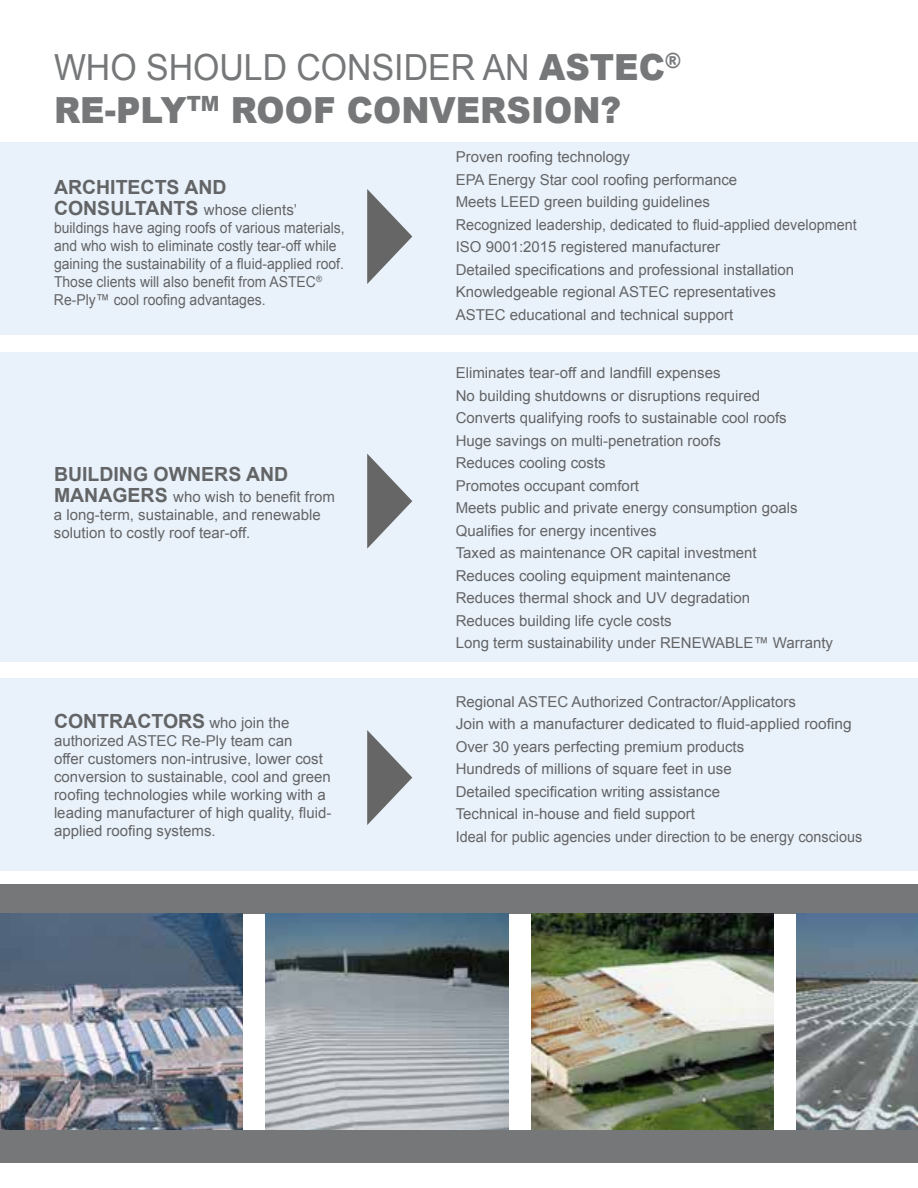
<style>
.page{position:relative;width:918px;height:1188px;background:#fff}
.page>*{position:absolute;margin:0;border:0;box-sizing:border-box;transform-origin:0 0}
.t1{font:900 36px/43.2px "Arial";color:#757779;scale:.94 1}
.t2{font:700 19.5px "Arial";color:#636466}
.t3{font:15px/22.5px "Arial";color:#636466}
.s1{font-weight:400}
.s2{font-weight:700;font-size:19.5px}
.s3{font-weight:400;font-size:15px}
</style>
<div class="page">
<div style="left:0;top:678px;width:918px;height:192px;background:#e9f2fb"></div>
<div style="left:0;top:352px;width:918px;height:310px;background:#e9f2fb"></div>
<div style="left:0;top:143px;width:918px;height:192px;background:#e9f2fb"></div>
<div style="left:0;top:884px;width:918px;height:279px;background:#757779"></div>
<div style="left:0;top:914px;width:918px;height:215px;background:#fff"></div>
<img style="left:266px;top:914px;width:242px;height:216px">
<img style="left:0;top:914px;width:243px;height:216px">
<img style="left:531px;top:914px;width:243px;height:216px">
<img style="left:796px;top:914px;width:122px;height:216px">
<svg style="left:367px;top:189px;width:45px;height:95px"></svg>
<svg style="left:367px;top:454px;width:45px;height:95px"></svg>
<svg style="left:367px;top:730px;width:45px;height:95px"></svg>
<h1 class="t1" style="left:54px;top:45px;width:668px"><span class="s1">WHO SHOULD CONSIDER AN</span> ASTEC<sup>®<br></sup>RE-PLY<sup>TM</sup> ROOF CONVERSION?</h1>
<p class="t3" style="left:456px;top:146px;width:402px">Proven roofing technology<br>EPA Energy Star cool roofing performance<br>Meets LEED green building guidelines<br>Recognized leadership, dedicated to fluid-applied development ISO 9001:2015 registered manufacturer<br>Detailed specifications and professional installation Knowledgeable regional ASTEC representatives<br>ASTEC educational and technical support</p>
<h2 class="t2" style="left:54px;top:174px;width:174px">ARCHITECTS AND</h2>
<p class="t3" style="left:54px;top:201px;width:292px;line-height:18px"><span class="s2">CONSULTANTS</span> whose clients’ buildings have aging roofs of various materials, and who wish to eliminate costly tear-off while gaining the sustainability of a fluid-applied roof.<br>Those clients will also benefit from ASTEC<sup>® </sup>Re-Ply™ cool roofing advantages.</p>
<h2 class="t2" style="left:54px;top:461px;width:236px">BUILDING OWNERS AND</h2>
<p class="t3" style="left:54px;top:488px;width:282px;line-height:18px"><span class="s2">MANAGERS</span> who wish to benefit from a long-term, sustainable, and renewable solution to costly roof tear-off.</p>
<h2 class="t2" style="left:54px;top:708px;width:237px">CONTRACTORS <span class="s3">who join the</span></h2>
<p class="t3" style="left:54px;top:732px;width:279px;line-height:18px">authorized ASTEC Re-Ply team can<br>offer customers non-intrusive, lower cost conversion to sustainable, cool and green roofing technologies while working with a leading manufacturer of high quality, fluid&shy;applied roofing systems.</p>
<p class="t3" style="left:456px;top:362px;width:379px">Eliminates tear-off and landfill expenses<br>No building shutdowns or disruptions required<br>Converts qualifying roofs to sustainable cool roofs<br>Huge savings on multi-penetration roofs<br>Reduces cooling costs<br>Promotes occupant comfort<br>Meets public and private energy consumption goals Qualifies for energy incentives<br>Taxed as maintenance OR capital investment<br>Reduces cooling equipment maintenance<br>Reduces thermal shock and UV degradation<br>Reduces building life cycle costs<br>Long term sustainability under RENEWABLE™ Warranty</p>
<p class="t3" style="left:456px;top:690px;width:408px">Regional ASTEC Authorized Contractor/Applicators<br>Join with a manufacturer dedicated to fluid-applied roofing Over 30 years perfecting premium products<br>Hundreds of millions of square feet in use<br>Detailed specification writing assistance<br>Technical in-house and field support<br>Ideal for public agencies under direction to be energy conscious</p>
</div>
